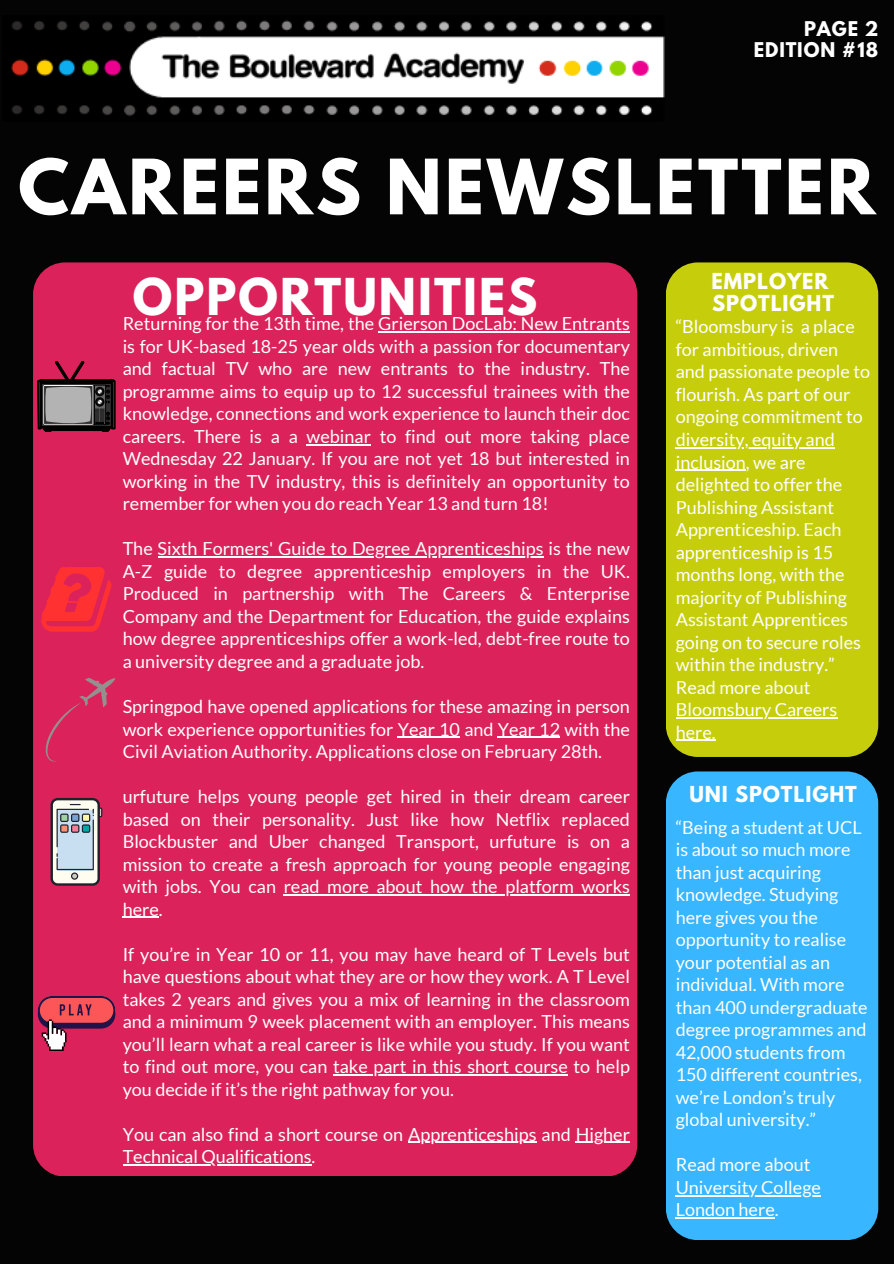
<style>
.page{position:relative;width:894px;height:1264px;background:#fff}
.page>*{position:absolute;margin:0;border:0;box-sizing:border-box;transform-origin:0 0}
.t1{font:700 67.5px "League Spartan";letter-spacing:.045em;color:#fff}
.t2{font:700 45px "League Spartan";letter-spacing:.045em;color:#fff}
.t3{font:700 19.5px "League Spartan";letter-spacing:.045em;color:#fff}
.t4{font:18px/22.5px "Lato";color:#fff}
.t5{font:700 18px/20.2px "League Spartan";letter-spacing:.045em;color:#fff;text-align:right}
</style>
<div class="page">
<div style="left:0;top:0;width:893px;height:1263px;background:#040404"></div>
<div style="left:33px;top:262px;width:604px;height:913px;background:#dc225a;border-radius:32px"></div>
<div style="left:665px;top:262px;width:213px;height:494px;background:#c6ce0c;border-radius:32px"></div>
<div style="left:665px;top:771px;width:213px;height:469px;background:#38b6ff;border-radius:32px"></div>
<img style="left:11px;top:20px;width:654px;height:96px">
<svg style="left:37px;top:361px;width:78px;height:71px"></svg>
<svg style="left:41px;top:567px;width:71px;height:64px"></svg>
<svg style="left:45px;top:678px;width:71px;height:84px"></svg>
<hr style="left:378px;top:331px;width:251px;height:1px;background:#fff">
<hr style="left:306px;top:444px;width:65px;height:1px;background:#fff">
<hr style="left:158px;top:556px;width:385px;height:1px;background:#fff">
<hr style="left:397px;top:736px;width:63px;height:1px;background:#fff">
<hr style="left:497px;top:736px;width:63px;height:1px;background:#fff">
<hr style="left:283px;top:894px;width:346px;height:1px;background:#fff">
<hr style="left:123px;top:916px;width:36px;height:1px;background:#fff">
<hr style="left:333px;top:1074px;width:234px;height:1px;background:#fff">
<hr style="left:408px;top:1141px;width:128px;height:1px;background:#fff">
<hr style="left:575px;top:1141px;width:54px;height:1px;background:#fff">
<hr style="left:123px;top:1164px;width:188px;height:1px;background:#fff">
<svg style="left:51px;top:798px;width:51px;height:87px;background:#b0b2b9"></svg>
<svg style="left:38px;top:996px;width:77px;height:54px"></svg>
<hr style="left:675px;top:447px;width:159px;height:1px;background:#fff">
<hr style="left:675px;top:469px;width:70px;height:2px;background:#fff">
<hr style="left:675px;top:717px;width:162px;height:1px;background:#fff">
<hr style="left:675px;top:739px;width:40px;height:2px;background:#fff">
<hr style="left:675px;top:1194px;width:145px;height:2px;background:#fff">
<hr style="left:675px;top:1217px;width:99px;height:1px;background:#fff">
<p class="t5" style="left:753px;top:21px;width:126px">PAGE 2<br>EDITION #18</p>
<p class="t1" style="left:18px;top:153px;width:858px">CAREERS NEWSLETTER</p>
<h2 class="t2" style="left:133px;top:274px;width:406px">OPPORTUNITIES</h2>
<p class="t4" style="left:123px;top:312px;width:508px;text-align:justify">Returning for the 13th time, the Grierson DocLab: New Entrants is for UK-based 18-25 year olds with a passion for documentary and factual TV who are new entrants to the industry. The programme aims to equip up to 12 successful trainees with the knowledge, connections and work experience to launch their doc careers. There is a a webinar to find out more taking place Wednesday 22 January. If you are not yet 18 but interested in working in the TV industry, this is definitely an opportunity to remember for when you do reach Year 13 and turn 18!</p>
<p class="t4" style="left:123px;top:537px;width:508px">The Sixth Formers' Guide to Degree Apprenticeships is the new</p>
<p class="t4" style="left:123px;top:559px;width:508px;text-align:justify">A-Z guide to degree apprenticeship employers in the UK.<br>Produced in partnership with The Careers &amp; Enterprise Company and the Department for Education, the guide explains how degree apprenticeships offer a work-led, debt-free route to a university degree and a graduate job.</p>
<p class="t4" style="left:123px;top:694px;width:508px">Springpod have opened applications for these amazing in person</p>
<p class="t4" style="left:123px;top:717px;width:508px">work experience opportunities for Year 10 and Year 12 with the<br>Civil Aviation Authority. Applications close on February 28th.</p>
<p class="t4" style="left:123px;top:784px;width:508px">urfuture helps young people get hired in their dream career</p>
<p class="t4" style="left:123px;top:807px;width:508px;text-align:justify">based on their personality. Just like how Netflix replaced Blockbuster and Uber changed Transport, urfuture is on a mission to create a fresh approach for young people engaging with jobs. You can read more about how the platform works</p>
<p class="t4" style="left:123px;top:897px;width:41px">here.</p>
<p class="t4" style="left:123px;top:942px;width:508px;text-align:justify">If you’re in Year 10 or 11, you may have heard of T Levels but have questions about what they are or how they work. A T Level takes 2 years and gives you a mix of learning in the classroom and a minimum 9 week placement with an employer. This means you’ll learn what a real career is like while you study. If you want</p>
<p class="t4" style="left:123px;top:1054px;width:508px">to find out more, you can take part in this short course to help</p>
<h3 class="t4" style="left:123px;top:1077px;width:332px">you decide if it’s the right pathway for you.</h3>
<h3 class="t4" style="left:123px;top:1122px;width:508px">You can also find a short course on Apprenticeships and Higher</h3>
<p class="t4" style="left:123px;top:1144px;width:194px">Technical Qualifications.</p>
<h1 class="t3" style="left:711px;top:271px;width:118px">EMPLOYER</h1>
<h1 class="t3" style="left:712px;top:293px;width:123px">SPOTLIGHT</h1>
<p class="t4" style="left:675px;top:315px;width:196px">“Bloomsbury is a place for ambitious, driven and passionate people to flourish. As part of our ongoing commitment to</p>
<p class="t4" style="left:675px;top:428px;width:187px">diversity, equity and inclusion, we are delighted to offer the<br>Publishing Assistant<br>Apprenticeship. Each apprenticeship is 15 months long, with the majority of Publishing<br>Assistant Apprentices going on to secure roles within the industry.”<br>Read more about</p>
<p class="t4" style="left:675px;top:698px;width:163px">Bloomsbury Careers here.</p>
<h3 class="t3" style="left:689px;top:785px;width:169px">UNI SPOTLIGHT</h3>
<p class="t4" style="left:675px;top:815px;width:193px">“Being a student at UCL is about so much more than just acquiring knowledge. Studying here gives you the opportunity to realise your potential as an individual. With more than 400 undergraduate degree programmes and<br>42,000 students from<br>150 different countries, we’re London’s truly global university.”</p>
<p class="t4" style="left:675px;top:1153px;width:136px">Read more about</p>
<h3 class="t4" style="left:675px;top:1175px;width:147px">University College<br>London here.</h3>
</div>
